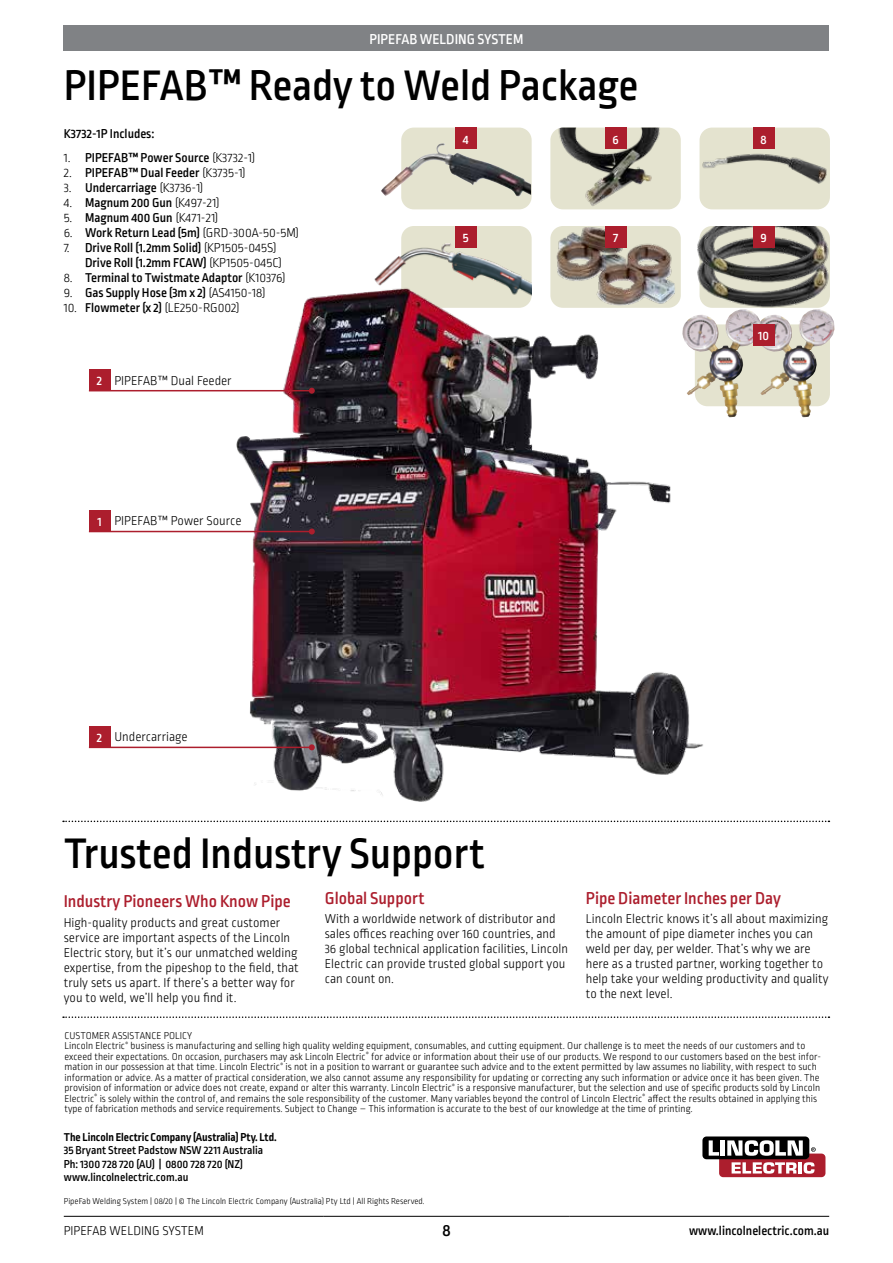
<style>
.page{position:relative;width:893px;height:1263px;background:#fff}
.page>*{position:absolute;margin:0;border:0;box-sizing:border-box;transform-origin:0 0}
.t1{font:500 45px "Ropa Sans Pro";color:#000}
.t2{font:500 18px "Ropa Sans Pro";color:#ac1e2d}
.t3{font:500 18px "Ropa Sans Pro";color:#000}
.t4{font:500 15px "Ropa Sans Pro";color:#fff}
.t5{font:300 13.5px/15px "Ropa Sans Pro";color:#000}
.t6{font:500 13.5px/15px "Ropa Sans Pro";color:#000}
.t7{font:500 13.5px "Ropa Sans Pro";color:#fff}
.t8{font:500 12px/13.5px "Ropa Sans Pro";color:#000}
.t9{font:700 12px "Ropa Sans Pro";color:#000}
.t10{font:300 10.5px/10.5px "Ropa Sans Pro";color:#000}
.t11{font:300 9px "Ropa Sans Pro";color:#000}
.s1{font-weight:300}
.s2{font-weight:500}
</style>
<div class="page">
<div style="left:64px;top:26px;width:765px;height:25px;background:#808285"></div>
<hr style="left:64px;top:1216px;width:259px;height:1px;background:#000">
<hr style="left:323px;top:1216px;width:247px;height:1px;background:#000">
<hr style="left:570px;top:1216px;width:259px;height:1px;background:#000">
<div style="left:401px;top:226px;width:131px;height:82px;background:#e4e3cf;border-radius:13px"></div>
<div style="left:702px;top:1136px;width:107px;height:23px;background:#000;border-radius:4px"></div>
<svg style="left:709px;top:1140px;width:116px;height:37px"></svg>
<svg style="left:63px;top:1016px;width:766px;height:2px"></svg>
<svg style="left:63px;top:821px;width:766px;height:1px"></svg>
<img style="left:224px;top:291px;width:482px;height:510px">
<hr style="left:89px;top:390px;width:223px;height:1px;background:#ac1e2d">
<svg style="left:309px;top:388px;width:6px;height:6px"></svg>
<hr style="left:89px;top:747px;width:223px;height:1px;background:#ac1e2d">
<svg style="left:309px;top:744px;width:6px;height:6px"></svg>
<hr style="left:89px;top:531px;width:223px;height:1px;background:#ac1e2d">
<svg style="left:309px;top:528px;width:6px;height:6px"></svg>
<img style="left:550px;top:128px;width:131px;height:81px">
<svg style="left:401px;top:128px;width:131px;height:81px;fill:#e4e3cf"></svg>
<div style="left:699px;top:128px;width:131px;height:81px;background:#e4e3cf;border-radius:13px"></div>
<img style="left:699px;top:149px;width:128px;height:39px">
<div style="left:550px;top:226px;width:131px;height:82px;background:#e4e3cf;border-radius:13px"></div>
<img style="left:554px;top:226px;width:123px;height:80px">
<svg style="left:695px;top:324px;width:135px;height:82px;fill:#e4e3cf"></svg>
<img style="left:695px;top:287px;width:135px;height:26px">
<img style="left:799px;top:309px;width:20px;height:35px">
<img style="left:725px;top:309px;width:21px;height:34px">
<img style="left:697px;top:226px;width:133px;height:61px">
<img style="left:410px;top:143px;width:33px;height:23px">
<img style="left:374px;top:244px;width:158px;height:54px">
<div style="left:89px;top:369px;width:21px;height:22px;background:#ac1e2d"></div>
<div style="left:455px;top:128px;width:21px;height:21px;background:#ac1e2d"></div>
<div style="left:605px;top:128px;width:21px;height:21px;background:#ac1e2d"></div>
<div style="left:753px;top:128px;width:21px;height:21px;background:#ac1e2d"></div>
<div style="left:753px;top:226px;width:21px;height:21px;background:#ac1e2d"></div>
<div style="left:753px;top:324px;width:21px;height:22px;background:#ac1e2d"></div>
<div style="left:605px;top:226px;width:21px;height:21px;background:#ac1e2d"></div>
<div style="left:455px;top:226px;width:21px;height:21px;background:#ac1e2d"></div>
<div style="left:89px;top:726px;width:21px;height:21px;background:#ac1e2d"></div>
<div style="left:89px;top:510px;width:21px;height:21px;background:#ac1e2d"></div>
<h3 class="t4" style="left:369px;top:31px;width:155px">PIPEFAB WELDING SYSTEM</h3>
<h1 class="t1" style="left:64px;top:60px;width:576px">PIPEFAB™ Ready to Weld Package</h1>
<p class="t6" style="left:64px;top:127px;width:92px">K3732-1P Includes:</p>
<p class="t6" style="left:64px;top:151px;width:193px"><span class="s1">1.</span> PIPEFAB™ Power Source <span class="s1">(K3732-1)</span></p>
<p class="t6" style="left:64px;top:166px;width:183px"><span class="s1">2.</span> PIPEFAB™ Dual Feeder <span class="s1">(K3735-1)</span></p>
<p class="t6" style="left:64px;top:181px;width:141px"><span class="s1">3.</span> Undercarriage <span class="s1">(K3736-1)</span></p>
<p class="t6" style="left:64px;top:196px;width:157px"><span class="s1">4.</span> Magnum 200 Gun <span class="s1">(K497-21)</span></p>
<p class="t6" style="left:64px;top:211px;width:156px"><span class="s1">5.</span> Magnum 400 Gun <span class="s1">(K471-21)</span></p>
<p class="t5" style="left:64px;top:226px;width:237px">6. <span class="s2">Work Return Lead (5m)</span> (GRD-300A-50-5M)</p>
<p class="t6" style="left:85px;top:241px;width:198px;text-indent:-21px"><span class="s1">7.</span> Drive Roll (1.2mm Solid) <span class="s1">(KP1505-045S)<br></span>Drive Roll (1.2mm FCAW) <span class="s1">(KP1505-045C)</span></p>
<p class="t6" style="left:64px;top:271px;width:223px"><span class="s1">8.</span> Terminal to Twistmate Adaptor <span class="s1">(K10376)</span></p>
<p class="t6" style="left:64px;top:286px;width:203px"><span class="s1">9.</span> Gas Supply Hose (3m x 2) <span class="s1">(AS4150-18)</span></p>
<p class="t5" style="left:64px;top:301px;width:177px">10. <span class="s2">Flowmeter (x 2)</span> (LE250-RG002)</p>
<p class="t7" style="left:463px;top:132px;width:7px">4</p>
<p class="t7" style="left:612px;top:132px;width:8px">6</p>
<p class="t7" style="left:761px;top:132px;width:8px">8</p>
<p class="t7" style="left:760px;top:230px;width:8px">9</p>
<p class="t7" style="left:463px;top:230px;width:7px">5</p>
<p class="t7" style="left:613px;top:230px;width:7px">7</p>
<p class="t7" style="left:97px;top:374px;width:7px">2</p>
<p class="t5" style="left:114px;top:373px;width:119px">PIPEFAB™ Dual Feeder</p>
<p class="t7" style="left:97px;top:514px;width:6px">1</p>
<p class="t5" style="left:114px;top:514px;width:129px">PIPEFAB™ Power Source</p>
<p class="t7" style="left:758px;top:329px;width:12px">10</p>
<p class="t7" style="left:97px;top:730px;width:7px">2</p>
<p class="t5" style="left:114px;top:730px;width:75px">Undercarriage</p>
<h1 class="t1" style="left:64px;top:828px;width:422px">Trusted Industry Support</h1>
<h2 class="t2" style="left:64px;top:891px;width:228px">Industry Pioneers Who Know Pipe</h2>
<p class="t5" style="left:64px;top:915px;width:237px">High-quality products and great customer service are important aspects of the Lincoln Electric story, but it’s our unmatched welding expertise, from the pipeshop to the field, that truly sets us apart. If there’s a better way for you to weld, we’ll help you find it.</p>
<h2 class="t2" style="left:325px;top:888px;width:101px">Global Support</h2>
<p class="t5" style="left:325px;top:912px;width:245px">With a worldwide network of distributor and sales offices reaching over 160 countries, and 36 global technical application facilities, Lincoln Electric can provide trusted global support you can count on.</p>
<h2 class="t2" style="left:586px;top:888px;width:197px">Pipe Diameter Inches per Day</h2>
<p class="t5" style="left:586px;top:912px;width:244px">Lincoln Electric knows it’s all about maximizing the amount of pipe diameter inches you can weld per day, per welder. That’s why we are here as a trusted partner, working together to help take your welding productivity and quality to the next level.</p>
<p class="t10" style="left:65px;top:1030px;width:758px">CUSTOMER ASSISTANCE POLICY<br>Lincoln Electric<sup>®</sup> business is manufacturing and selling high quality welding equipment, consumables, and cutting equipment. Our challenge is to meet the needs of our customers and to exceed their expectations. On occasion, purchasers may ask Lincoln Electric<sup>®</sup> for advice or information about their use of our products. We respond to our customers based on the best infor&shy;mation in our possession at that time. Lincoln Electric<sup>®</sup> is not in a position to warrant or guarantee such advice and to the extent permitted by law assumes no liability, with respect to such information or advice. As a matter of practical consideration, we also cannot assume any responsibility for updating or correcting any such information or advice once it has been given. The provision of information or advice does not create, expand or alter this warranty. Lincoln Electric<sup>®</sup> is a responsive manufacturer, but the selection and use of specific products sold by Lincoln Electric<sup>®</sup> is solely within the control of, and remains the sole responsibility of the customer. Many variables beyond the control of Lincoln Electric<sup>®</sup> affect the results obtained in applying this type of fabrication methods and service requirements. Subject to Change – This information is accurate to the best of our knowledge at the time of printing.</p>
<p class="t9" style="left:64px;top:1130px;width:214px">The Lincoln Electric Company (Australia) Pty. Ltd.</p>
<p class="t8" style="left:64px;top:1144px;width:201px">35 Bryant Street Padstow NSW 2211 Australia<br>Ph: 1300 728 720 (AU) | 0800 728 720 (NZ) www.lincolnelectric.com.au</p>
<p class="t11" style="left:64px;top:1197px;width:362px">PipeFab Welding System | 08/20 | © The Lincoln Electric Company (Australia) Pty Ltd | All Rights Reserved.</p>
<p class="t5" style="left:64px;top:1223px;width:142px">PIPEFAB WELDING SYSTEM</p>
<h2 class="t3" style="left:442px;top:1220px;width:10px">8</h2>
<p class="t6" style="left:689px;top:1223px;width:142px">www.lincolnelectric.com.au</p>
</div>
